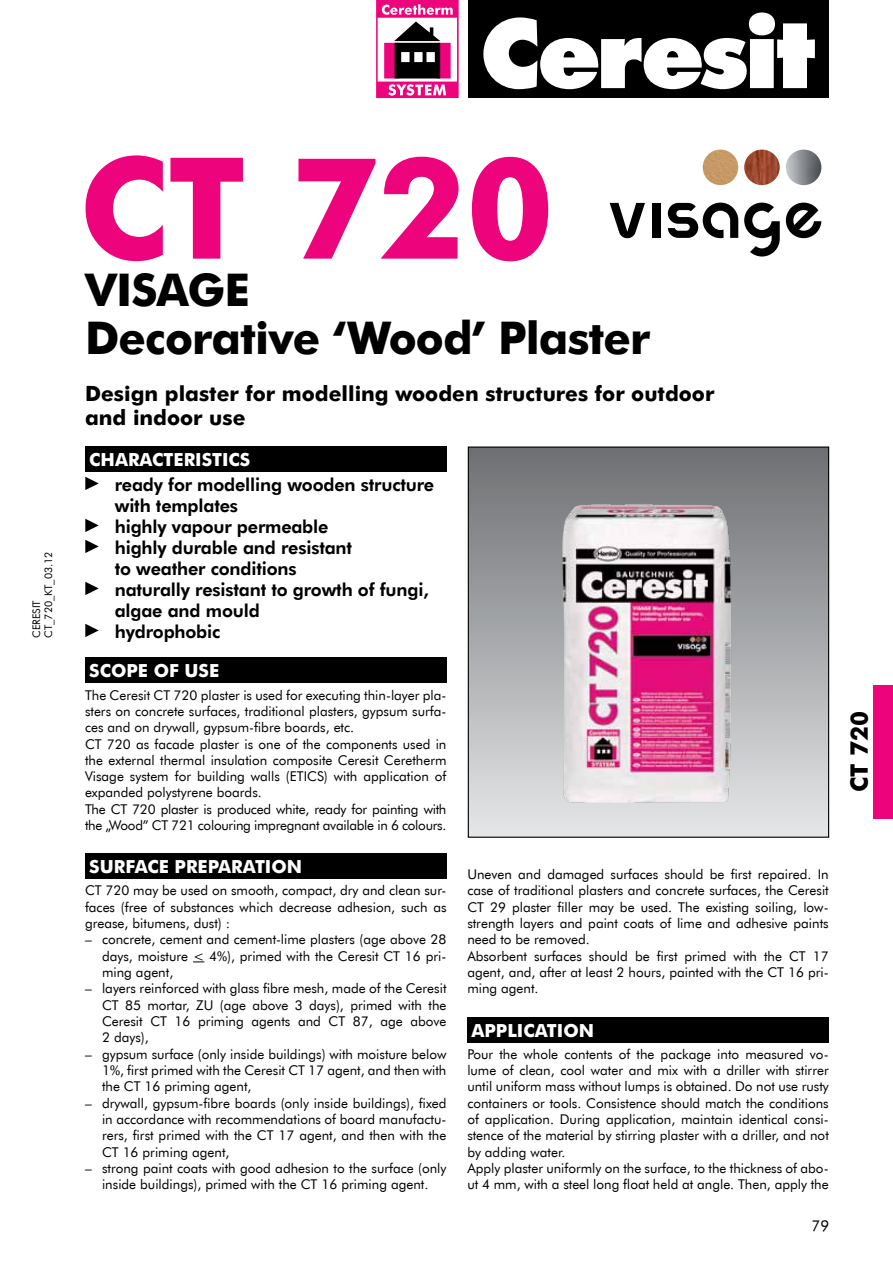
<style>
.page{position:relative;width:893px;height:1263px;background:#fff}
.page>*{position:absolute;margin:0;border:0;box-sizing:border-box;transform-origin:0 0}
.t1{font:700 141px "Futura EU";color:#ed037c}
.t2{font:700 45px/48px "Futura EU";letter-spacing:-.02em;color:#000}
.t3{font:700 24px "Futura EU";color:#000}
.t4{font:700 21px/24px "Futura EU";color:#000}
.t5{font:18px/21px "Futura Hv EU";letter-spacing:-.01em;color:#000}
.t6{font:700 18px "Futura EU";color:#fff}
.t7{font:15px "Futura EU";color:#000}
.t8{font:13.5px/16.4px "Futura EU";color:#000;text-align:justify}
.t9{font:10.5px/12px "Futura EU";color:#000}
</style>
<div class="page">
<div style="left:468px;top:0;width:361px;height:98px;background:#000"></div>
<svg style="left:483px;top:13px;width:332px;height:76px"></svg>
<svg style="left:376px;top:0;width:83px;height:98px"></svg>
<div style="left:874px;top:685px;width:19px;height:134px;background:#ed037c"></div>
<div style="left:468px;top:447px;width:361px;height:390px;background:linear-gradient(to bottom,#6c6e71,#e4e6e7)"></div>
<img style="left:535px;top:474px;width:227px;height:357px">
<div style="left:468px;top:446px;width:361px;height:392px;border:1px solid #000"></div>
<div style="left:85px;top:446px;width:361px;height:26px;background:#000"></div>
<svg style="left:85px;top:477px;width:14px;height:13px"></svg>
<svg style="left:85px;top:519px;width:14px;height:13px"></svg>
<svg style="left:85px;top:540px;width:14px;height:13px"></svg>
<svg style="left:85px;top:582px;width:14px;height:13px"></svg>
<svg style="left:85px;top:624px;width:14px;height:13px"></svg>
<div style="left:85px;top:658px;width:361px;height:25px;background:#000"></div>
<div style="left:85px;top:854px;width:361px;height:25px;background:#000"></div>
<div style="left:467px;top:1017px;width:362px;height:25px;background:#000"></div>
<div style="left:652px;top:203px;width:9px;height:35px;background:#000"></div>
<svg style="left:610px;top:203px;width:35px;height:35px"></svg>
<svg style="left:786px;top:203px;width:35px;height:35px"></svg>
<svg style="left:668px;top:203px;width:70px;height:35px"></svg>
<svg style="left:744px;top:203px;width:36px;height:54px"></svg>
<img style="left:786px;top:150px;width:35px;height:35px;border-radius:18px">
<img style="left:744px;top:150px;width:36px;height:35px;border-radius:18px">
<img style="left:703px;top:150px;width:35px;height:35px;border-radius:18px">
<p class="t9" style="left:31px;top:638px;width:88px;rotate:-90deg">CERESIT<br>CT_720_KT_03.12</p>
<h1 class="t1" style="left:79px;top:121px;width:477px">CT 720</h1>
<h2 class="t2" style="left:85px;top:268px;width:567px">VISAGE<br>Decorative ‘Wood’ Plaster</h2>
<h3 class="t4" style="left:85px;top:383px;width:631px">Design plaster for modelling wooden structures for outdoor and indoor use</h3>
<h3 class="t6" style="left:89px;top:448px;width:163px">CHARACTERISTICS</h3>
<h3 class="t5" style="left:115px;top:475px;width:321px">ready for modelling wooden structure with templates<br>highly vapour permeable<br>highly durable and resistant<br>to weather conditions<br>naturally resistant to growth of fungi, algae and mould<br>hydrophobic</h3>
<h3 class="t6" style="left:89px;top:660px;width:131px">SCOPE OF USE</h3>
<p class="t8" style="left:85px;top:687px;width:363px;text-align:left">The Ceresit CT 720 plaster is used for executing thin-layer pla&shy;sters on concrete surfaces, traditional plasters, gypsum surfa&shy;ces and on drywall, gypsum-fibre boards, etc.<br>CT 720 as facade plaster is one of the components used in the external thermal insulation composite Ceresit Ceretherm Visage system for building walls (ETICS) with application of expanded polystyrene boards.<br>The CT 720 plaster is produced white, ready for painting with the „Wood” CT 721 colouring impregnant available in 6 colours.</p>
<h3 class="t6" style="left:89px;top:856px;width:214px">SURFACE PREPARATION</h3>
<p class="t8" style="left:85px;top:883px;width:363px">CT 720 may be used on smooth, compact, dry and clean sur&shy;faces (free of substances which decrease adhesion, such as grease, bitumens, dust) :</p>
<p class="t8" style="left:102px;top:932px;width:346px;text-indent:-17px">– concrete, cement and cement-lime plasters (age above 28 days, moisture &lt; 4%), primed with the Ceresit CT 16 pri&shy;ming agent,</p>
<p class="t8" style="left:102px;top:981px;width:346px;text-indent:-17px">– layers reinforced with glass fibre mesh, made of the Ceresit CT 85 mortar, ZU (age above 3 days), primed with the Ceresit CT 16 priming agents and CT 87, age above 2 days),</p>
<p class="t8" style="left:102px;top:1046px;width:346px;text-indent:-17px">– gypsum surface (only inside buildings) with moisture below 1%, first primed with the Ceresit CT 17 agent, and then with the CT 16 priming agent,</p>
<p class="t8" style="left:102px;top:1095px;width:346px;text-indent:-17px">– drywall, gypsum-fibre boards (only inside buildings), fixed in accordance with recommendations of board manufactu&shy;rers, first primed with the CT 17 agent, and then with the CT 16 priming agent,</p>
<p class="t8" style="left:85px;top:1160px;width:363px;text-align:center">– strong paint coats with good adhesion to the surface (only inside buildings), primed with the CT 16 priming agent.</p>
<p class="t8" style="left:467px;top:866px;width:363px;text-align:left">Uneven and damaged surfaces should be first repaired. In case of traditional plasters and concrete surfaces, the Ceresit CT 29 plaster filler may be used. The existing soiling, low&shy;strength layers and paint coats of lime and adhesive paints need to be removed.<br>Absorbent surfaces should be first primed with the CT 17 agent, and, after at least 2 hours, painted with the CT 16 pri&shy;ming agent.</p>
<h3 class="t6" style="left:472px;top:1019px;width:124px">APPLICATION</h3>
<p class="t8" style="left:467px;top:1046px;width:363px;text-align:left">Pour the whole contents of the package into measured vo&shy;lume of clean, cool water and mix with a driller with stirrer until uniform mass without lumps is obtained. Do not use rusty containers or tools. Consistence should match the conditions of application. During application, maintain identical consi&shy;stence of the material by stirring plaster with a driller, and not by adding water.<br>Apply plaster uniformly on the surface, to the thickness of abo&shy;ut 4 mm, with a steel long float held at angle. Then, apply the</p>
<p class="t7" style="left:811px;top:1216px;width:19px">79</p>
<h3 class="t3" style="left:844px;top:792px;width:82px;rotate:-90deg">CT 720</h3>
</div>
